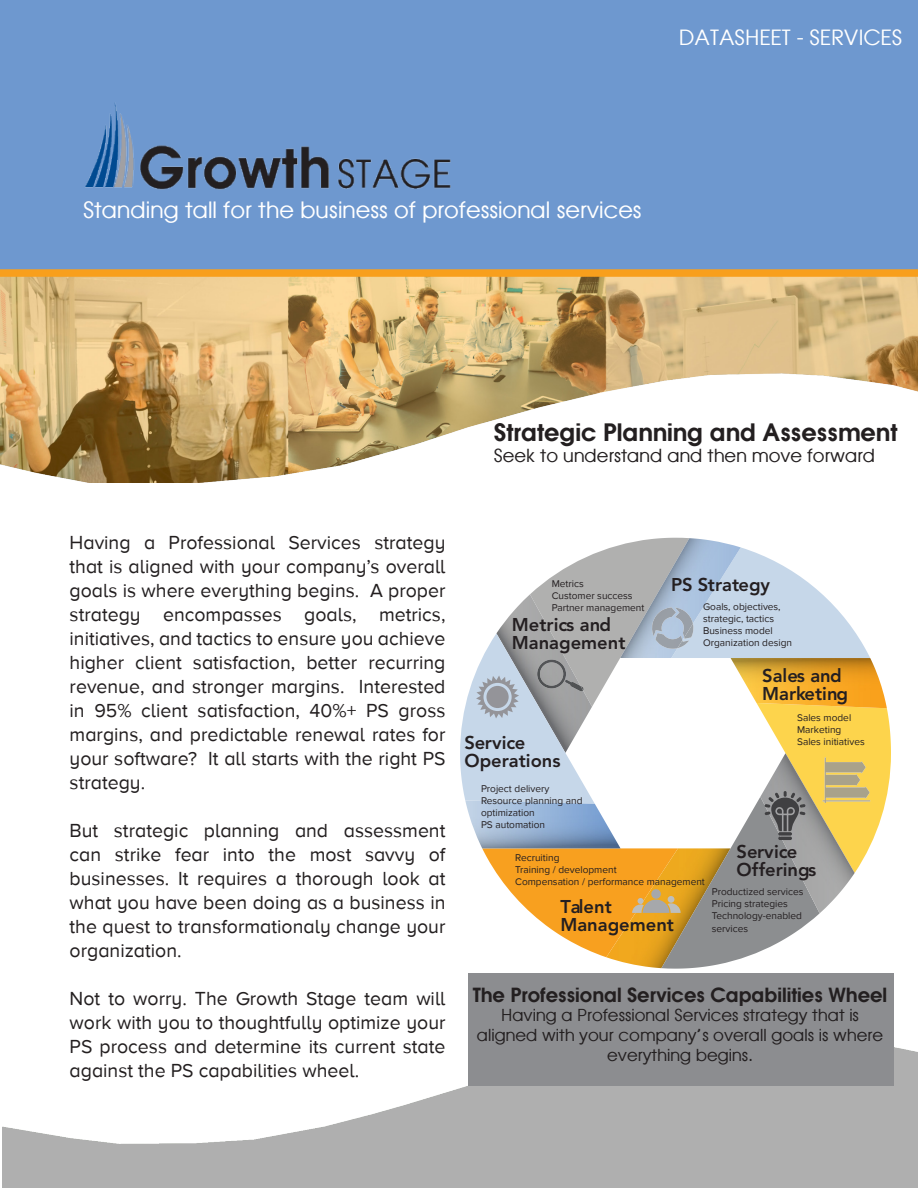
<style>
.page{position:relative;width:918px;height:1188px;background:#fff}
.page>*{position:absolute;margin:0;border:0;box-sizing:border-box;transform-origin:0 0}
.t1{font:600 24px "Atlanta";color:#231f20}
.t2{font:22.5px "Atlanta";color:#fff}
.t3{font:21px "Atlanta";color:#fff}
.t4{font:19.5px/24px "Proxima Nova A";color:#231f20;text-align:justify}
.t5{font:600 19.5px "Atlanta";color:#231f20}
.t6{font:800 18.45px/18px "Avenir LT Std";color:#241f21}
.t7{font:18px "Atlanta";color:#231f20}
.t8{font:16.5px/19.8px "Atlanta";color:#231f20;text-align:center}
.t9{font:10.05px/12.1px "Proxima Nova";color:#241f21}
</style>
<div class="page">
<img style="left:0;top:277px;width:918px;height:206px">
<div style="left:0;top:0;width:918px;height:272px;background:#6e98cf"></div>
<div style="left:0;top:269px;width:918px;height:8px;background:#f89f1c"></div>
<img style="left:85px;top:103px;width:366px;height:87px">
<div style="left:469px;top:973px;width:425px;height:112px;background:#8c8d90"></div>
<svg style="left:460px;top:753px;width:2px;height:25px"></svg>
<img style="left:465px;top:800px;width:11px;height:34px">
<svg style="left:476px;top:538px;width:415px;height:431px"></svg>
<p class="t3" style="left:679px;top:23px;width:225px">DATASHEET - SERVICES</p>
<p class="t2" style="left:83px;top:193px;width:560px">Standing tall for the business of professional services</p>
<p class="t1" style="left:494px;top:415px;width:405px">Strategic Planning and Assessment</p>
<p class="t7" style="left:494px;top:443px;width:383px">Seek to understand and then move forward</p>
<p class="t4" style="left:70px;top:530px;width:377px">Having a Professional Services strategy that is aligned with your company’s overall goals is where everything begins. A proper strategy encompasses goals, metrics, initiatives, and tactics to ensure you achieve higher client satisfaction, better recurring revenue, and stronger margins. Interested in 95% client satisfaction, 40%+ PS gross margins, and predictable renewal rates for your software? It all starts with the right PS strategy.</p>
<p class="t4" style="left:70px;top:818px;width:377px">But strategic planning and assessment can strike fear into the most savvy of businesses. It requires a thorough look at what you have been doing as a business in the quest to transformationaly change your organization.</p>
<p class="t4" style="left:70px;top:986px;width:377px">Not to worry. The Growth Stage team will work with you to thoughtfully optimize your PS process and determine its current state against the PS capabilities wheel.</p>
<p class="t9" style="left:552px;top:577px;width:94px">Metrics<br>Customer success<br>Partner management</p>
<p class="t6" style="left:512px;top:616px;width:115px">Metrics and<br>Management</p>
<p class="t6" style="left:464px;top:734px;width:98px">Service<br>Operations</p>
<p class="t9" style="left:481px;top:782px;width:103px">Project delivery<br>Resource planning and optimization<br>PS automation</p>
<p class="t6" style="left:671px;top:576px;width:100px">PS Strategy</p>
<p class="t9" style="left:703px;top:600px;width:91px">Goals, objectives, strategic, tactics<br>Business model<br>Organization design</p>
<p class="t6" style="left:762px;top:667px;width:87px">Sales and<br>Marketing</p>
<p class="t9" style="left:797px;top:712px;width:69px">Sales model<br>Marketing<br>Sales initiatives</p>
<p class="t6" style="left:737px;top:843px;width:81px">Service<br>Offerings</p>
<p class="t9" style="left:712px;top:886px;width:93px">Productized services<br>Pricing strategies<br>Technology-enabled services</p>
<p class="t9" style="left:515px;top:851px;width:191px">Recruiting<br>Training / development<br>Compensation / performance management</p>
<p class="t6" style="left:560px;top:897px;width:115px">Talent<br>Management</p>
<p class="t5" style="left:473px;top:981px;width:416px">The Professional Services Capabilities Wheel</p>
<p class="t8" style="left:477px;top:1005px;width:408px">Having a Professional Services strategy that is aligned with your company’s overall goals is where everything begins.</p>
</div>
